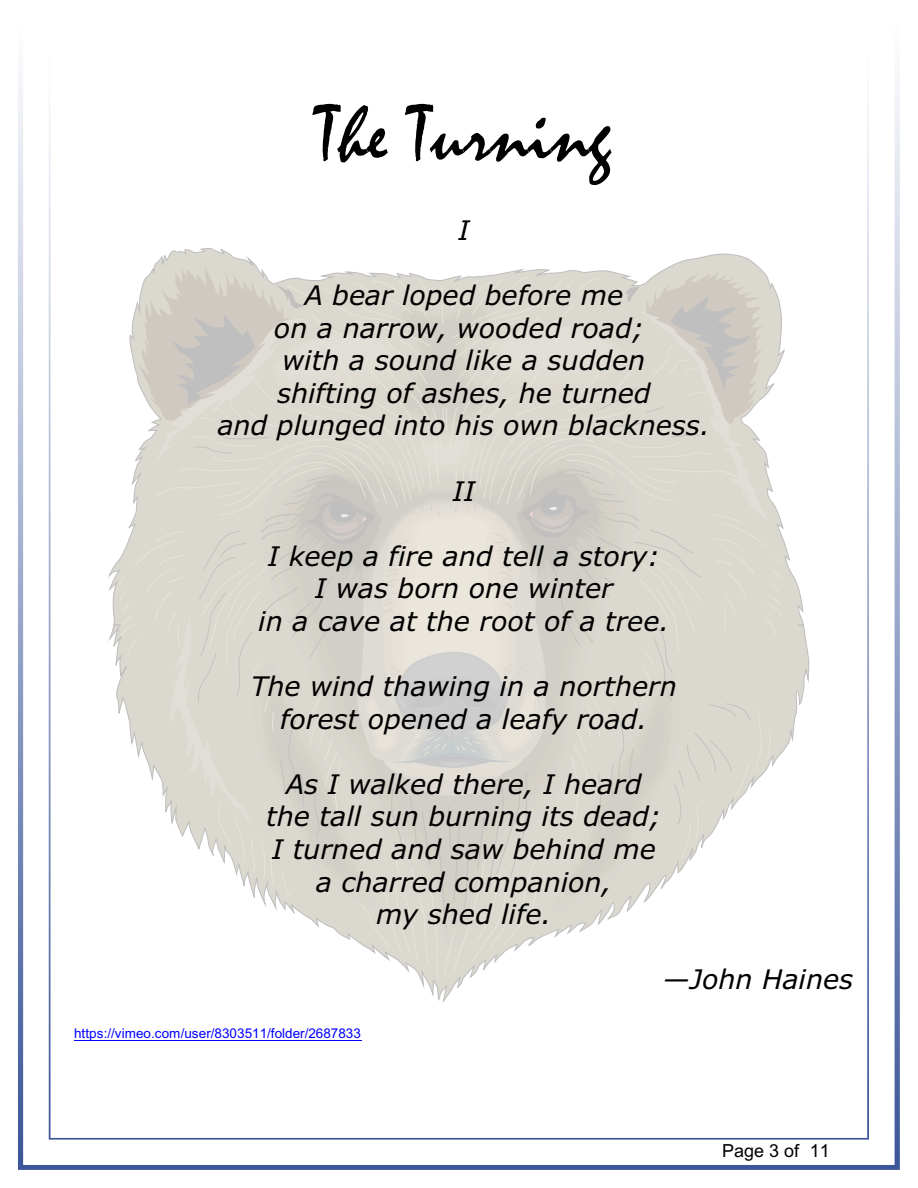
<style>
.page{position:relative;width:918px;height:1188px;background:#fff}
.page>*{position:absolute;margin:0;border:0;box-sizing:border-box;transform-origin:0 0}
.t1{font:italic 81px "Mistral";color:#000}
.t2{font:italic 27px/32.5px "Verdana";color:#000;text-align:center}
.t3{font:18px "Arial";color:#000}
.t4{font:13.5px "Arial";color:#00f}
</style>
<div class="page">
<img style="left:18px;top:80px;width:882px;height:1090px">
<img style="left:49px;top:80px;width:820px;height:1060px">
<hr style="left:74px;top:1040px;width:288px;height:1px;background:#00f">
<h1 class="t1" style="left:316px;top:108px;width:297px">The Turning</h1>
<p class="t2" style="left:458px;top:216px;width:13px">I</p>
<p class="t2" style="left:217px;top:281px;width:494px">A bear loped before me<br>on a narrow, wooded road;<br>with a sound like a sudden<br>shifting of ashes, he turned<br>and plunged into his own blackness.</p>
<p class="t2" style="left:452px;top:477px;width:24px">II</p>
<p class="t2" style="left:258px;top:542px;width:413px">I keep a fire and tell a story:<br>I was born one winter<br>in a cave at the root of a tree.</p>
<p class="t2" style="left:251px;top:672px;width:428px">The wind thawing in a northern forest opened a leafy road.</p>
<p class="t2" style="left:266px;top:770px;width:396px">As I walked there, I heard the tall sun burning its dead;<br>I turned and saw behind me a charred companion,<br>my shed life.</p>
<p class="t2" style="left:663px;top:965px;width:192px">—John Haines</p>
<p class="t4" style="left:74px;top:1028px;width:288px">https://vimeo.com/user/8303511/folder/2687833</p>
<p class="t3" style="left:722px;top:1144px;width:109px">Page 3 of 11</p>
</div>
